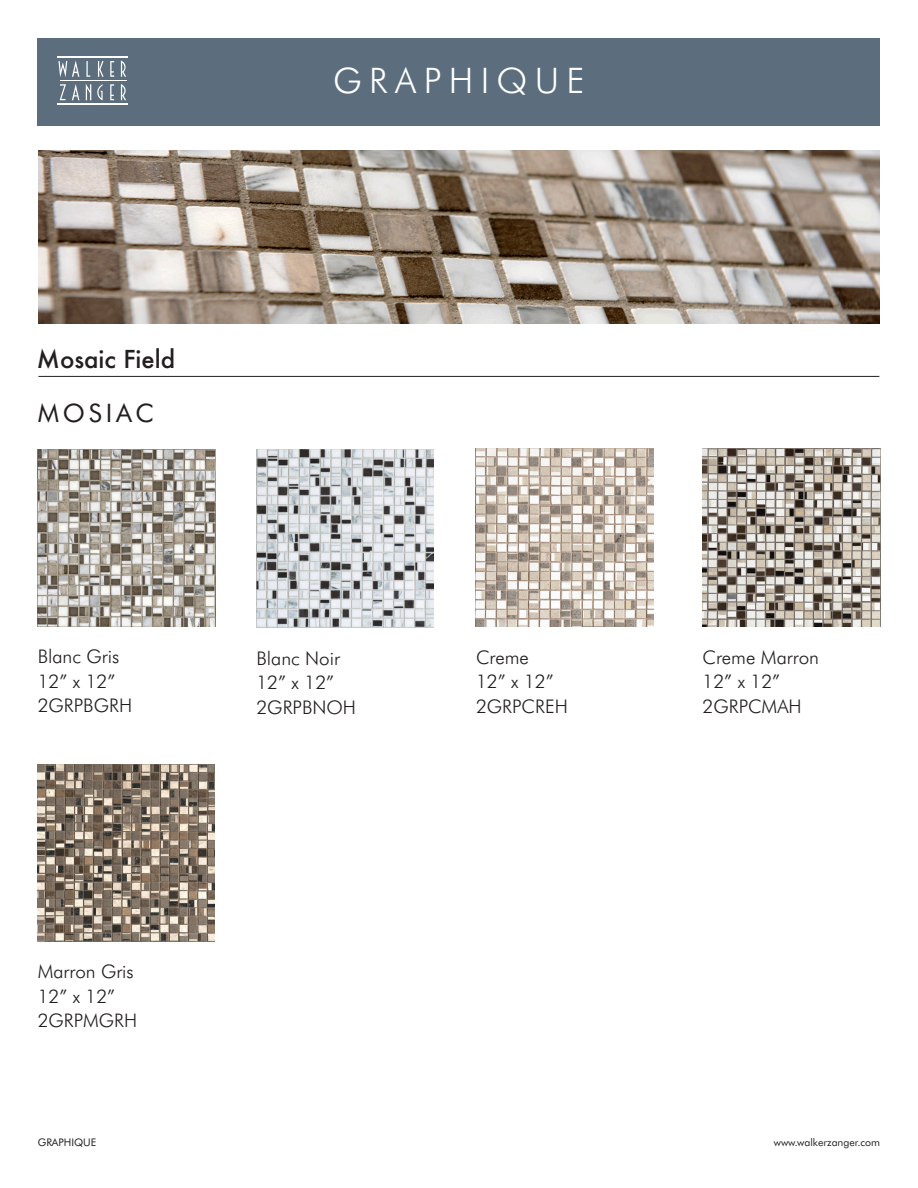
<style>
.page{position:relative;width:918px;height:1188px;background:#fff}
.page>*{position:absolute;margin:0;border:0;box-sizing:border-box;transform-origin:0 0}
.t1{font:300 35.25px "Futura BT";letter-spacing:.21em;color:#fff}
.t2{font:25.5px "Futura BT";letter-spacing:.15em;color:#231f20}
.t3{font:500 24px "Futura";color:#231f20}
.t4{font:300 18.9px "Futura BT";color:#231f20}
.t5{font:300 18.75px "Futura BT";color:#231f20}
.t6{font:10.5px "Futura BT";color:#231f20}
</style>
<div class="page">
<img style="left:38px;top:150px;width:841px;height:174px">
<div style="left:38px;top:38px;width:842px;height:87px;background:#5c6e7e"></div>
<hr style="left:57px;top:57px;width:71px;height:1px;background:#fff">
<hr style="left:57px;top:103px;width:71px;height:2px;background:#fff">
<hr style="left:60px;top:80px;width:66px;height:1px;background:#fff">
<svg style="left:58px;top:61px;width:21px;height:16px"></svg>
<svg style="left:72px;top:84px;width:7px;height:16px"></svg>
<svg style="left:86px;top:84px;width:5px;height:16px"></svg>
<svg style="left:98px;top:61px;width:6px;height:16px"></svg>
<svg style="left:110px;top:84px;width:4px;height:16px"></svg>
<svg style="left:110px;top:61px;width:4px;height:16px"></svg>
<svg style="left:86px;top:61px;width:4px;height:16px"></svg>
<svg style="left:60px;top:84px;width:6px;height:16px"></svg>
<svg style="left:97px;top:84px;width:6px;height:16px"></svg>
<svg style="left:121px;top:84px;width:5px;height:16px"></svg>
<svg style="left:121px;top:61px;width:5px;height:16px"></svg>
<img style="left:256px;top:449px;width:178px;height:178px">
<img style="left:38px;top:449px;width:178px;height:178px">
<hr style="left:38px;top:376px;width:841px;height:1px;background:#231f20">
<img style="left:476px;top:449px;width:178px;height:178px">
<img style="left:702px;top:449px;width:178px;height:178px">
<img style="left:38px;top:764px;width:177px;height:177px">
<p class="t1" style="left:333px;top:58px;width:253px">GRAPHIQUE</p>
<p class="t3" style="left:37px;top:342px;width:140px">Mosaic Field</p>
<p class="t2" style="left:38px;top:396px;width:118px">MOSIAC</p>
<p class="t4" style="left:38px;top:644px;width:83px">Blanc Gris</p>
<p class="t4" style="left:38px;top:669px;width:79px">12” x 12”</p>
<p class="t4" style="left:38px;top:693px;width:96px">2GRPBGRH</p>
<p class="t4" style="left:256px;top:646px;width:85px">Blanc Noir</p>
<p class="t4" style="left:256px;top:670px;width:79px">12” x 12”</p>
<p class="t4" style="left:256px;top:695px;width:101px">2GRPBNOH</p>
<p class="t5" style="left:38px;top:960px;width:97px">Marron Gris</p>
<p class="t5" style="left:38px;top:984px;width:79px">12” x 12”</p>
<p class="t5" style="left:38px;top:1008px;width:101px">2GRPMGRH</p>
<p class="t4" style="left:476px;top:645px;width:54px">Creme</p>
<p class="t4" style="left:476px;top:670px;width:79px">12” x 12”</p>
<p class="t4" style="left:476px;top:694px;width:93px">2GRPCREH</p>
<p class="t4" style="left:703px;top:645px;width:118px">Creme Marron</p>
<p class="t4" style="left:703px;top:670px;width:79px">12” x 12”</p>
<p class="t4" style="left:703px;top:694px;width:101px">2GRPCMAH</p>
<p class="t6" style="left:38px;top:1136px;width:60px">GRAPHIQUE</p>
<p class="t6" style="left:774px;top:1136px;width:108px">www.walkerzanger.com</p>
</div>
